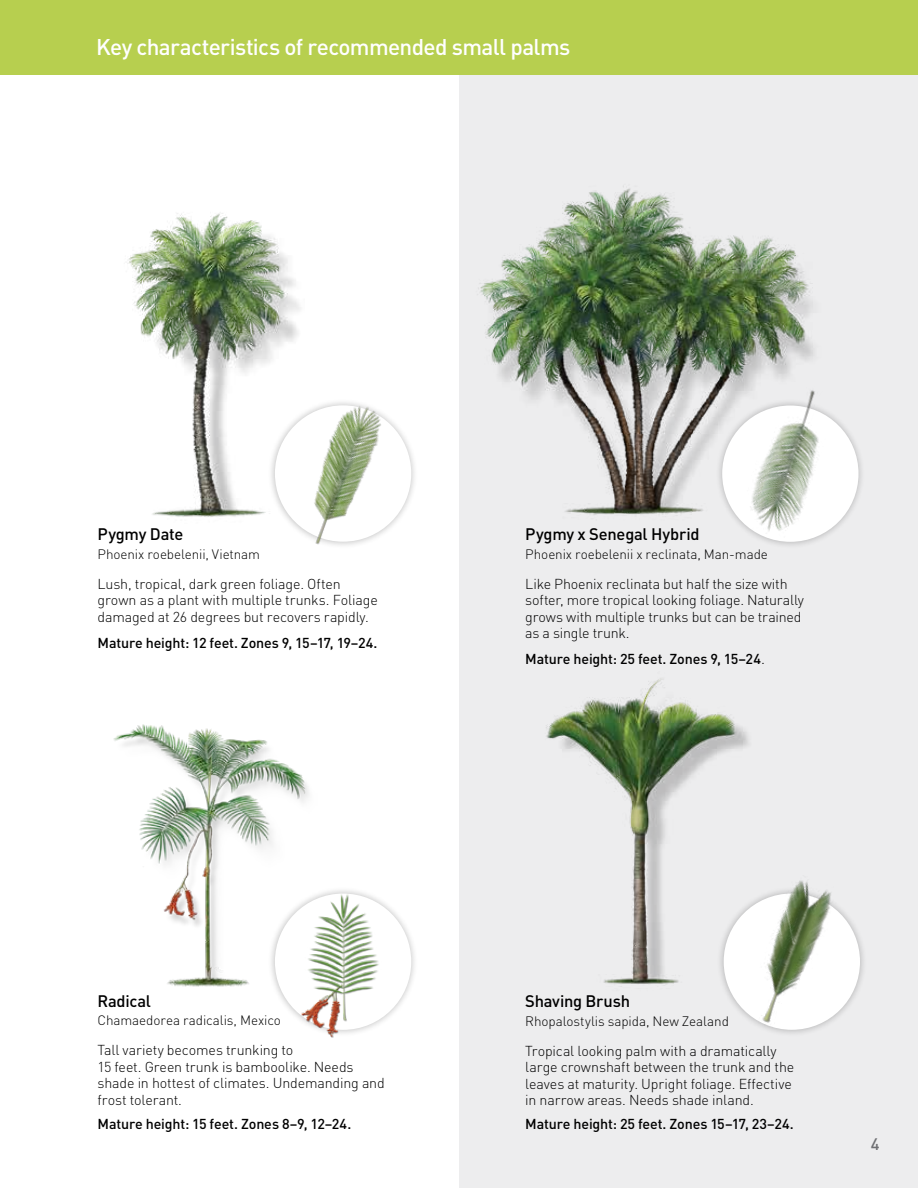
<style>
.page{position:relative;width:918px;height:1188px;background:#fff}
.page>*{position:absolute;margin:0;border:0;box-sizing:border-box;transform-origin:0 0}
.t1{font:500 22.5px "DIN Pro";letter-spacing:-.03em;color:#fff}
.t2{font:500 16.5px "DIN Pro";letter-spacing:-.015em;color:#000}
.t3{font:500 16.5px "DIN";color:#6f7073}
.t4{font:300 14.25px/16.5px "DIN Pro";letter-spacing:-.01em;color:#000}
.t5{font:500 14.25px "DIN Pro";letter-spacing:-.01em;color:#000}
.t6{font:300 13.5px "DIN Pro";letter-spacing:-.005em;color:#000}
.s1{font-family:"DIN";font-weight:300;font-size:15px}
</style>
<div class="page">
<div style="left:459px;top:0;width:459px;height:1188px;background:#ededee"></div>
<div style="left:0;top:0;width:918px;height:74px;background:#b7cf4f"></div>
<img style="left:546px;top:678px;width:203px;height:306px">
<img style="left:478px;top:186px;width:336px;height:329px">
<div style="left:716px;top:886px;width:151px;height:151px;background:#000;opacity:.25"></div>
<div style="left:724px;top:893px;width:136px;height:137px;background:#fff;border-radius:50%"></div>
<img style="left:732px;top:875px;width:117px;height:162px">
<img style="left:113px;top:724px;width:196px;height:263px">
<img style="left:127px;top:213px;width:174px;height:304px">
<div style="left:268px;top:398px;width:150px;height:151px;background:#000;opacity:.25"></div>
<div style="left:275px;top:405px;width:136px;height:137px;background:#fff;border-radius:50%"></div>
<img style="left:285px;top:391px;width:113px;height:158px">
<div style="left:268px;top:886px;width:150px;height:151px;background:#000;opacity:.25"></div>
<div style="left:275px;top:894px;width:136px;height:136px;background:#fff;border-radius:50%"></div>
<img style="left:295px;top:889px;width:90px;height:149px">
<div style="left:715px;top:398px;width:151px;height:151px;background:#000;opacity:.25"></div>
<div style="left:722px;top:406px;width:137px;height:136px;background:#fff;border-radius:50%"></div>
<img style="left:735px;top:377px;width:110px;height:163px">
<h1 class="t1" style="left:96px;top:28px;width:476px">Key characteristics of recommended small palms</h1>
<h3 class="t2" style="left:98px;top:520px;width:87px">Pygmy Date</h3>
<p class="t6" style="left:98px;top:543px;width:164px">Phoenix roebelenii, Vietnam</p>
<p class="t4" style="left:98px;top:574px;width:282px">Lush, tropical, dark green foliage. Often grown as a plant with multiple trunks. Foliage damaged at 26 degrees but recovers rapidly.</p>
<p class="t5" style="left:98px;top:631px;width:282px">Mature height: 12 feet. Zones 9, 15–17, 19–24.</p>
<h3 class="t2" style="left:98px;top:987px;width:55px">Radical</h3>
<p class="t6" style="left:98px;top:1010px;width:185px">Chamaedorea radicalis, Mexico</p>
<p class="t4" style="left:98px;top:1041px;width:289px">Tall variety becomes trunking to<br>15 feet. Green trunk is bamboolike. Needs shade in hottest of climates. Undemanding and frost tolerant.</p>
<p class="t5" style="left:98px;top:1112px;width:255px">Mature height: 15 feet. Zones 8–9, 12–24.</p>
<h3 class="t2" style="left:525px;top:520px;width:176px">Pygmy x Senegal Hybrid</h3>
<p class="t6" style="left:525px;top:543px;width:244px">Phoenix roebelenii x reclinata, Man-made</p>
<p class="t4" style="left:525px;top:574px;width:280px">Like Phoenix reclinata but half the size with softer, more tropical looking foliage. Naturally grows with multiple trunks but can be trained as a single trunk.</p>
<p class="t5" style="left:525px;top:648px;width:241px">Mature height: 25 feet. Zones 9, 15–24<span class="s1">.</span></p>
<h3 class="t2" style="left:525px;top:988px;width:106px">Shaving Brush</h3>
<p class="t6" style="left:525px;top:1010px;width:205px">Rhopalostylis sapida, New Zealand</p>
<p class="t4" style="left:525px;top:1041px;width:271px">Tropical looking palm with a dramatically large crownshaft between the trunk and the leaves at maturity. Upright foliage. Effective in narrow areas. Needs shade inland.</p>
<p class="t5" style="left:525px;top:1113px;width:270px">Mature height: 25 feet. Zones 15–17, 23–24.</p>
<p class="t3" style="left:871px;top:1134px;width:10px">4</p>
</div>
